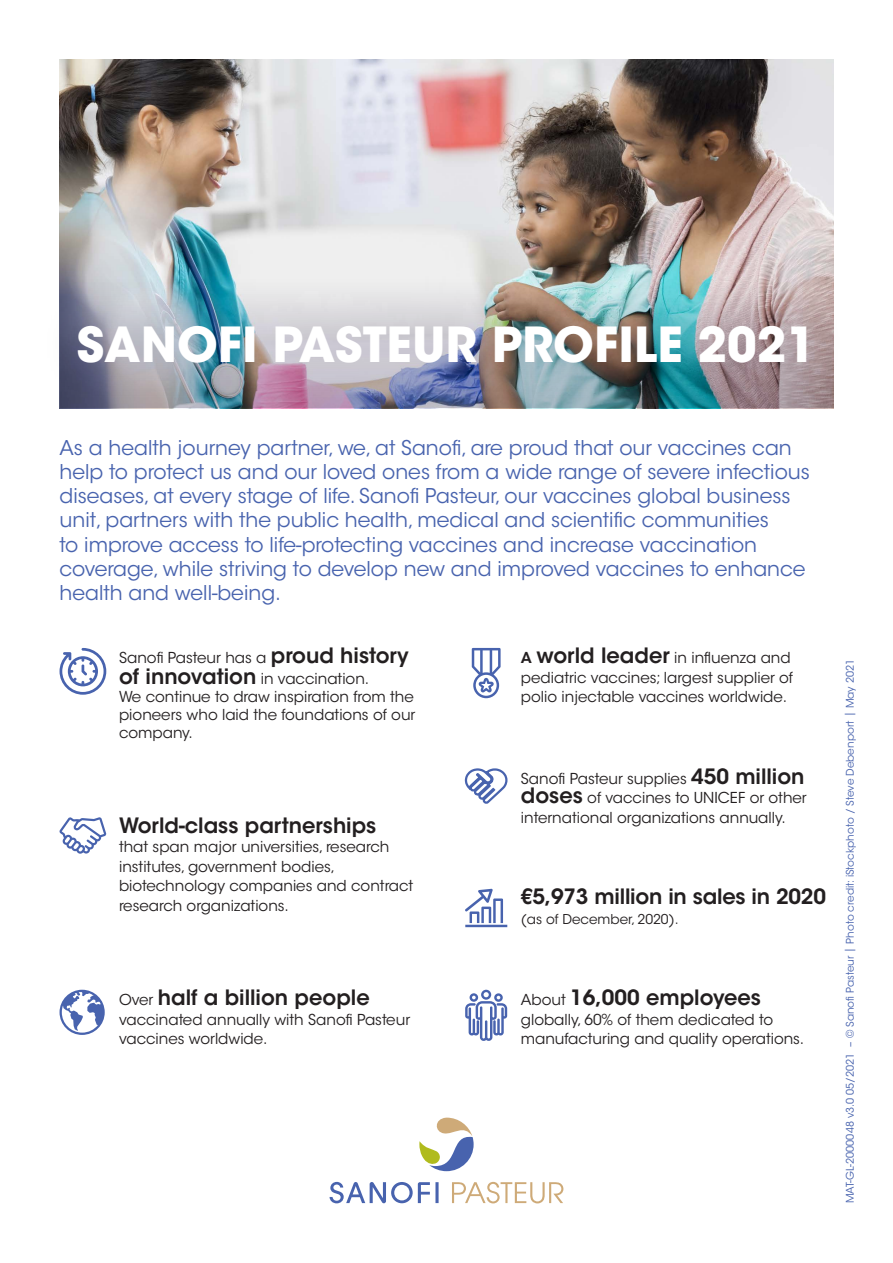
<style>
.page{position:relative;width:893px;height:1263px;background:#fff}
.page>*{position:absolute;margin:0;border:0;box-sizing:border-box;transform-origin:0 0}
.t1{font:700 48px "ITC Avant Garde Std";color:#fff}
.Texte_courant_new{font:600 21px "ITC Avant Garde Std";color:#231f20}
.t2{font:20.25px/24.3px "ITC Avant Garde Std";color:#4863ae}
.Texte_courant_new-2{font:15px/19.5px "ITC Avant Garde Std";color:#231f20}
.Texte_courant_new-3{font:13.5px "ITC Avant Garde Std";color:#231f20}
.Txt_Key_Facts{font:10.5px "ITC Avant Garde Std";color:#4863ae}
.s1{font-weight:600;font-size:21px}
.s2{font-weight:400;font-size:15px}
.s3{font-weight:600}
</style>
<div class="page">
<img style="left:60px;top:60px;width:773px;height:198px">
<img style="left:60px;top:258px;width:773px;height:150px">
<svg style="left:60px;top:648px;width:46px;height:47px"></svg>
<svg style="left:60px;top:990px;width:45px;height:45px"></svg>
<svg style="left:472px;top:648px;width:29px;height:50px"></svg>
<svg style="left:59px;top:817px;width:47px;height:37px"></svg>
<svg style="left:465px;top:990px;width:42px;height:51px"></svg>
<svg style="left:464px;top:768px;width:44px;height:36px"></svg>
<svg style="left:465px;top:889px;width:42px;height:38px"></svg>
<svg style="left:330px;top:1117px;width:233px;height:86px"></svg>
<div style="left:37px;top:284px;width:811px;height:121px;background:#0c0027;opacity:.2"></div>
<p class="t1" style="left:77px;top:313px;width:741px">SANOFI PASTEUR PROFILE 2021</p>
<p class="t2" style="left:60px;top:435px;width:752px">As a health journey partner, we, at Sanofi, are proud that our vaccines can help to protect us and our loved ones from a wide range of severe infectious diseases, at every stage of life. Sanofi Pasteur, our vaccines global business unit, partners with the public health, medical and scientific communities<br>to improve access to life-protecting vaccines and increase vaccination coverage, while striving to develop new and improved vaccines to enhance health and well-being.</p>
<p class="Texte_courant_new-2" style="left:119px;top:648px;width:291px;line-height:21px">Sanofi Pasteur has a <span class="s1">proud history of innovation</span> in vaccination.</p>
<p class="Texte_courant_new-2" style="left:119px;top:688px;width:298px;line-height:18px;text-align:justify">We continue to draw inspiration from the pioneers who laid the foundations of our company.</p>
<p class="Texte_courant_new" style="left:119px;top:812px;width:259px">World-class partnerships</p>
<p class="Texte_courant_new-2" style="left:119px;top:837px;width:296px">that span major universities, research institutes, government bodies, biotechnology companies and contract research organizations.</p>
<p class="Texte_courant_new" style="left:119px;top:984px;width:252px"><span class="s2">Over</span> half a billion people</p>
<p class="Texte_courant_new-2" style="left:119px;top:1010px;width:293px">vaccinated annually with Sanofi Pasteur vaccines worldwide.</p>
<p class="Texte_courant_new-2" style="left:521px;top:648px;width:274px"><span class="s3">A</span> <span class="s1">world leader</span> in influenza and pediatric vaccines; largest supplier of polio injectable vaccines worldwide.</p>
<p class="Texte_courant_new-2" style="left:521px;top:769px;width:287px">Sanofi Pasteur supplies <span class="s1">450 million doses</span> of vaccines to UNICEF or other international organizations annually.</p>
<p class="Texte_courant_new" style="left:521px;top:883px;width:307px">€5,973 million in sales in 2020</p>
<p class="Texte_courant_new-3" style="left:521px;top:911px;width:159px">(as of December, 2020).</p>
<p class="Texte_courant_new" style="left:521px;top:984px;width:242px"><span class="s2">About</span> 16,000 employees</p>
<p class="Texte_courant_new-2" style="left:521px;top:1010px;width:285px">globally, 60% of them dedicated to manufacturing and quality operations.</p>
<p class="Txt_Key_Facts" style="left:844px;top:1203px;width:546px;rotate:-90deg">MAT-GL-2000048 v3.0 05/2021 – © Sanofi Pasteur | Photo credit: iStockphoto / Steve Debenport | May 2021</p>
</div>
